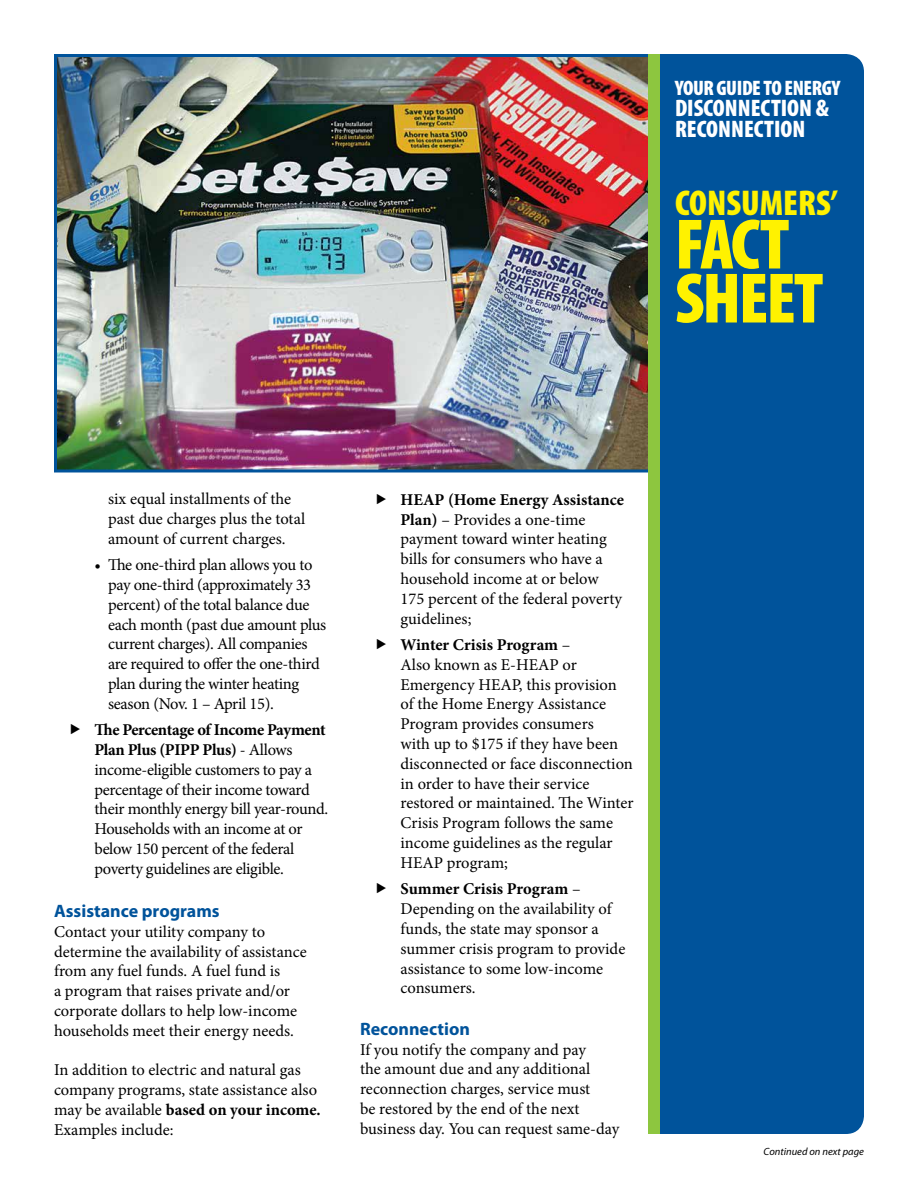
<style>
.page{position:relative;width:918px;height:1188px;background:#fff}
.page>*{position:absolute;margin:0;border:0;box-sizing:border-box;transform-origin:0 0}
.t1{font:900 condensed 72px/54px "Myriad Pro";letter-spacing:-.03em;color:#fff200}
.t2{font:900 condensed 36px "Myriad Pro";color:#fff200}
.t3{font:900 condensed 24px/21px "Myriad Pro";color:#fff}
.t4{font:900 condensed 21px "Myriad Pro";letter-spacing:-.02em;color:#fff}
.t5{font:700 18px "Myriad Pro";color:#00539b}
.t6{font:16.5px/19.8px "Minion Pro";letter-spacing:-.005em;color:#000}
.t7{font:16.5px/19.8px "Minion Pro";letter-spacing:-.025em;color:#000}
.t8{font:italic 10.5px "Myriad Pro";color:#000}
.s1{font-weight:700}
</style>
<div class="page">
<img style="left:58px;top:58px;width:590px;height:410px">
<div style="left:54px;top:54px;width:603px;height:418px;border:3px solid #00539b"></div>
<div style="left:660px;top:54px;width:204px;height:1080px;background:#00539b"></div>
<div style="left:648px;top:54px;width:12px;height:1080px;background:#8dc63f"></div>
<p class="t4" style="left:675px;top:77px;width:167px">YOUR GUIDE TO ENERGY</p>
<h3 class="t3" style="left:675px;top:98px;width:156px">DISCONNECTION &amp;<br>RECONNECTION</h3>
<h2 class="t2" style="left:675px;top:182px;width:164px">CONSUMERS’</h2>
<h1 class="t1" style="left:675px;top:218px;width:150px">FACT<br>SHEET</h1>
<p class="t6" style="left:108px;top:489px;width:199px">six equal installments of the past due charges plus the total amount of current charges.</p>
<p class="t7" style="left:108px;top:555px;width:220px;text-indent:-13px">• The one-third plan allows you to pay one-third (approximately 33 percent) of the total balance due each month (past due amount plus current charges). All companies are required to offer the one-third plan during the winter heating season (Nov. 1 – April 15).</p>
<p class="t7" style="left:94px;top:720px;width:235px"><span class="s1">The Percentage of Income Payment Plan Plus (PIPP Plus)</span> - Allows income-eligible customers to pay a percentage of their income toward their monthly energy bill year-round.<br>Households with an income at or below 150 percent of the federal poverty guidelines are eligible.</p>
<p class="t5" style="left:54px;top:901px;width:167px">Assistance programs</p>
<p class="t6" style="left:54px;top:922px;width:254px">Contact your utility company to determine the availability of assistance from any fuel funds. A fuel fund is<br>a program that raises private and/or corporate dollars to help low-income households meet their energy needs.</p>
<p class="t6" style="left:54px;top:1060px;width:268px">In addition to electric and natural gas company programs, state assistance also may be available <span class="s1">based on your income.<br></span>Examples include:</p>
<p class="t6" style="left:400px;top:490px;width:225px"><span class="s1">HEAP (Home Energy Assistance<br>Plan)</span> – Provides a one-time payment toward winter heating bills for consumers who have a household income at or below<br>175 percent of the federal poverty guidelines;</p>
<p class="t6" style="left:400px;top:635px;width:235px"><span class="s1">Winter Crisis Program</span> –<br>Also known as E-HEAP or<br>Emergency HEAP, this provision of the Home Energy Assistance<br>Program provides consumers<br>with up to $175 if they have been disconnected or face disconnection in order to have their service restored or maintained. The Winter<br>Crisis Program follows the same income guidelines as the regular<br>HEAP program;</p>
<p class="t6" style="left:400px;top:879px;width:226px"><span class="s1">Summer Crisis Program</span> –<br>Depending on the availability of funds, the state may sponsor a summer crisis program to provide assistance to some low-income consumers.</p>
<p class="t5" style="left:360px;top:1019px;width:111px">Reconnection</p>
<p class="t6" style="left:360px;top:1040px;width:261px">If you notify the company and pay<br>the amount due and any additional reconnection charges, service must<br>be restored by the end of the next business day. You can request same-day</p>
<p class="t8" style="left:764px;top:1146px;width:102px">Continued on next page</p>
</div>
